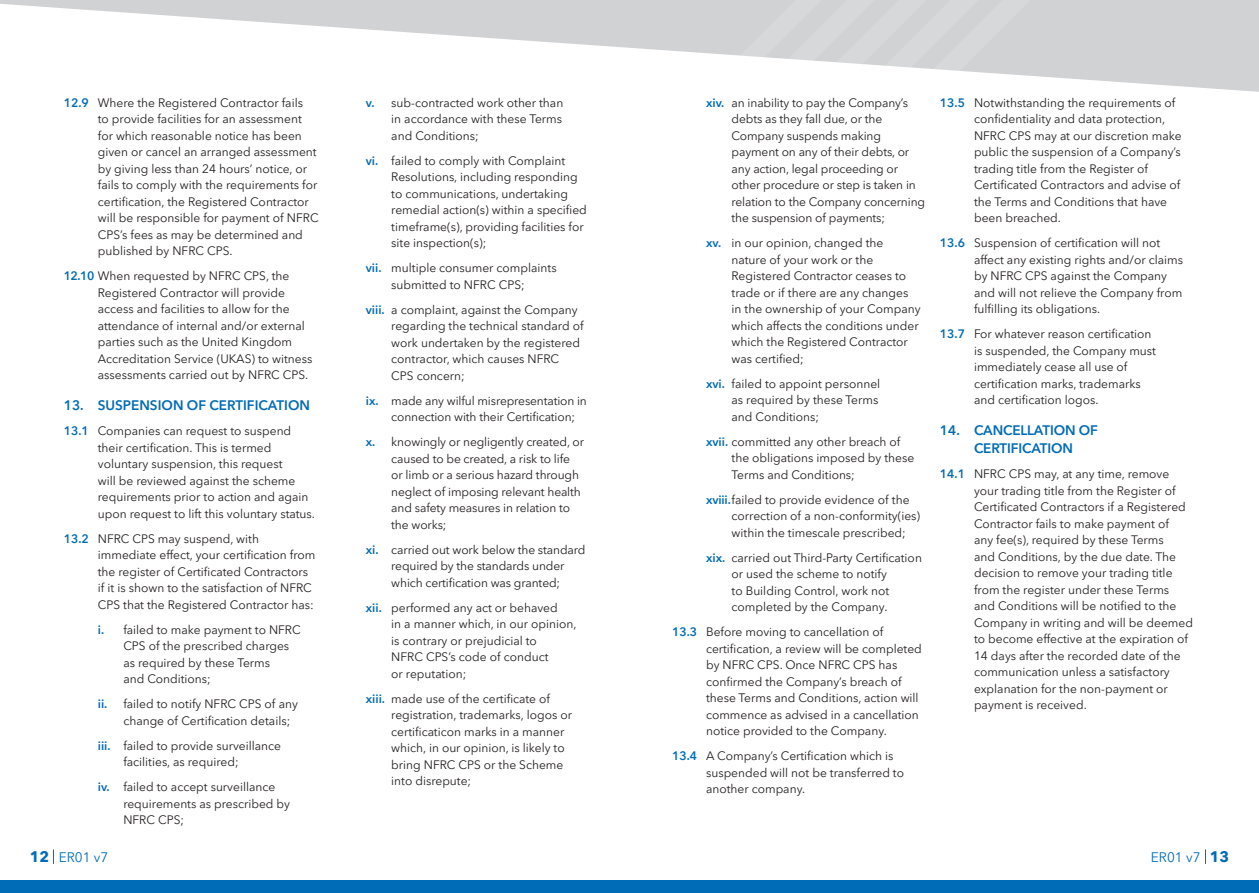
<style>
.page{position:relative;width:1259px;height:893px;background:#fff}
.page>*{position:absolute;margin:0;border:0;box-sizing:border-box;transform-origin:0 0}
.t1{font:700 15px "Avenir Next W1 G";color:#006bb6}
.SUBHEAD{font:600 13.5px/18px "Avenir Next W1 G";letter-spacing:-.01em;color:#006bb6}
.t2{font:13.5px "Avenir Next W1 G";color:#006bb6}
.TEXT{font:12px/16.5px "Avenir Next W1 G";color:#231f20}
.s1{font-weight:600;color:#006bb6}
</style>
<div class="page">
<svg style="left:0;top:0;width:687px;height:52px;fill:#d1d2d4"></svg>
<div style="left:687px;top:0;width:52px;height:56px;background:#d1d2d4"></div>
<div style="left:739px;top:0;width:52px;height:59px;background:#d1d2d4"></div>
<div style="left:791px;top:0;width:52px;height:63px;background:#d7d8da"></div>
<div style="left:843px;top:0;width:52px;height:67px;background:#d7d8da"></div>
<svg style="left:895px;top:0;width:364px;height:92px;background:#d8d9da"></svg>
<div style="left:0;top:880px;width:1259px;height:13px;background:#006bb6"></div>
<svg style="left:1205px;top:849px;width:1px;height:15px"></svg>
<svg style="left:53px;top:849px;width:1px;height:15px"></svg>
<p class="TEXT" style="left:98px;top:93px;width:222px;text-indent:-34px"><span class="s1">12.9</span> Where the Registered Contractor fails<br>to provide facilities for an assessment for which reasonable notice has been given or cancel an arranged assessment by giving less than 24 hours’ notice, or fails to comply with the requirements for certification, the Registered Contractor will be responsible for payment of NFRC CPS’s fees as may be determined and published by NFRC CPS.</p>
<p class="TEXT" style="left:98px;top:267px;width:216px;text-indent:-34px"><span class="s1">12.10</span> When requested by NFRC CPS, the Registered Contractor will provide access and facilities to allow for the attendance of internal and/or external parties such as the United Kingdom Accreditation Service (UKAS) to witness assessments carried out by NFRC CPS.</p>
<p class="SUBHEAD" style="left:64px;top:395px;width:248px">13. SUSPENSION OF CERTIFICATION</p>
<p class="TEXT" style="left:98px;top:422px;width:219px;text-indent:-34px"><span class="s1">13.1</span> Companies can request to suspend their certification. This is termed voluntary suspension, this request<br>will be reviewed against the scheme requirements prior to action and again upon request to lift this voluntary status.</p>
<p class="TEXT" style="left:98px;top:529px;width:219px;text-indent:-34px"><span class="s1">13.2</span> NFRC CPS may suspend, with immediate effect, your certification from the register of Certificated Contractors if it is shown to the satisfaction of NFRC CPS that the Registered Contractor has:</p>
<p class="TEXT" style="left:123px;top:620px;width:179px;text-indent:-26px"><span class="s1">i.</span> failed to make payment to NFRC<br>CPS of the prescribed charges as required by these Terms<br>and Conditions;</p>
<p class="TEXT" style="left:123px;top:695px;width:176px;text-indent:-26px"><span class="s1">ii.</span> failed to notify NFRC CPS of any change of Certification details;</p>
<p class="TEXT" style="left:123px;top:736px;width:159px;text-indent:-26px"><span class="s1">iii.</span> failed to provide surveillance facilities, as required;</p>
<p class="TEXT" style="left:123px;top:778px;width:168px;text-indent:-26px"><span class="s1">iv.</span> failed to accept surveillance requirements as prescribed by<br>NFRC CPS;</p>
<p class="TEXT" style="left:391px;top:93px;width:174px;text-align:justify;text-indent:-26px"><span class="s1">v.</span> sub-contracted work other than in accordance with these Terms and Conditions;</p>
<p class="TEXT" style="left:391px;top:151px;width:197px;text-indent:-26px"><span class="s1">vi.</span> failed to comply with Complaint Resolutions, including responding to communications, undertaking remedial action(s) within a specified timeframe(s), providing facilities for site inspection(s);</p>
<p class="TEXT" style="left:366px;top:259px;width:192px;text-align:center"><span class="s1">vii.</span> multiple consumer complaints submitted to NFRC CPS;</p>
<p class="TEXT" style="left:391px;top:300px;width:194px;text-indent:-26px"><span class="s1">viii.</span> a complaint, against the Company regarding the technical standard of work undertaken by the registered contractor, which causes NFRC<br>CPS concern;</p>
<p class="TEXT" style="left:391px;top:391px;width:197px;text-indent:-26px"><span class="s1">ix.</span> made any wilful misrepresentation in connection with their Certification;</p>
<p class="TEXT" style="left:391px;top:433px;width:194px;text-indent:-26px"><span class="s1">x.</span> knowingly or negligently created, or caused to be created, a risk to life or limb or a serious hazard through neglect of imposing relevant health and safety measures in relation to the works;</p>
<p class="TEXT" style="left:366px;top:540px;width:221px;text-align:center"><span class="s1">xi.</span> carried out work below the standard required by the standards under<br>which certification was granted;</p>
<p class="TEXT" style="left:391px;top:598px;width:187px;text-indent:-26px"><span class="s1">xii.</span> performed any act or behaved<br>in a manner which, in our opinion, is contrary or prejudicial to<br>NFRC CPS’s code of conduct<br>or reputation;</p>
<p class="TEXT" style="left:391px;top:689px;width:182px;text-indent:-26px"><span class="s1">xiii.</span> made use of the certificate of registration, trademarks, logos or certificaticon marks in a manner which, in our opinion, is likely to bring NFRC CPS or the Scheme into disrepute;</p>
<p class="TEXT" style="left:731px;top:93px;width:195px;text-indent:-26px"><span class="s1">xiv.</span> an inability to pay the Company’s debts as they fall due, or the<br>Company suspends making payment on any of their debts, or any action, legal proceeding or other procedure or step is taken in relation to the Company concerning the suspension of payments;</p>
<p class="TEXT" style="left:731px;top:234px;width:190px;text-indent:-26px"><span class="s1">xv.</span> in our opinion, changed the nature of your work or the<br>Registered Contractor ceases to trade or if there are any changes in the ownership of your Company which affects the conditions under which the Registered Contractor was certified;</p>
<p class="TEXT" style="left:731px;top:374px;width:150px;text-indent:-26px"><span class="s1">xvi.</span> failed to appoint personnel as required by these Terms and Conditions;</p>
<p class="TEXT" style="left:731px;top:432px;width:184px;text-indent:-26px"><span class="s1">xvii.</span> committed any other breach of the obligations imposed by these<br>Terms and Conditions;</p>
<p class="TEXT" style="left:731px;top:490px;width:190px;text-indent:-26px"><span class="s1">xviii.</span>failed to provide evidence of the correction of a non-conformity(ies) within the timescale prescribed;</p>
<p class="TEXT" style="left:731px;top:548px;width:192px;text-indent:-26px"><span class="s1">xix.</span> carried out Third-Party Certification or used the scheme to notify<br>to Building Control, work not completed by the Company.</p>
<p class="TEXT" style="left:706px;top:623px;width:217px;text-indent:-34px"><span class="s1">13.3</span> Before moving to cancellation of certification, a review will be completed by NFRC CPS. Once NFRC CPS has confirmed the Company’s breach of these Terms and Conditions, action will commence as advised in a cancellation notice provided to the Company.</p>
<p class="TEXT" style="left:706px;top:747px;width:200px;text-indent:-34px"><span class="s1">13.4</span> A Company’s Certification which is suspended will not be transferred to another company.</p>
<p class="TEXT" style="left:974px;top:93px;width:209px;text-indent:-34px"><span class="s1">13.5</span> Notwithstanding the requirements of confidentiality and data protection, NFRC CPS may at our discretion make public the suspension of a Company’s trading title from the Register of Certificated Contractors and advise of the Terms and Conditions that have been breached.</p>
<p class="TEXT" style="left:974px;top:234px;width:210px;text-indent:-34px"><span class="s1">13.6</span> Suspension of certification will not affect any existing rights and/or claims by NFRC CPS against the Company and will not relieve the Company from fulfilling its obligations.</p>
<p class="TEXT" style="left:974px;top:325px;width:183px;text-indent:-34px"><span class="s1">13.7</span> For whatever reason certification is suspended, the Company must immediately cease all use of certification marks, trademarks and certification logos.</p>
<p class="SUBHEAD" style="left:974px;top:420px;width:125px;text-indent:-34px">14. CANCELLATION OF<br>CERTIFICATION</p>
<p class="TEXT" style="left:974px;top:465px;width:220px;text-indent:-34px"><span class="s1">14.1</span> NFRC CPS may, at any time, remove your trading title from the Register of Certificated Contractors if a Registered Contractor fails to make payment of<br>any fee(s), required by these Terms<br>and Conditions, by the due date. The decision to remove your trading title from the register under these Terms and Conditions will be notified to the Company in writing and will be deemed to become effective at the expiration of 14 days after the recorded date of the communication unless a satisfactory explanation for the non-payment or payment is received.</p>
<p class="t1" style="left:30px;top:845px;width:21px">12</p>
<p class="t2" style="left:59px;top:846px;width:51px">ER01 v7</p>
<p class="t2" style="left:1151px;top:846px;width:51px">ER01 v7</p>
<p class="t1" style="left:1209px;top:845px;width:21px">13</p>
</div>
